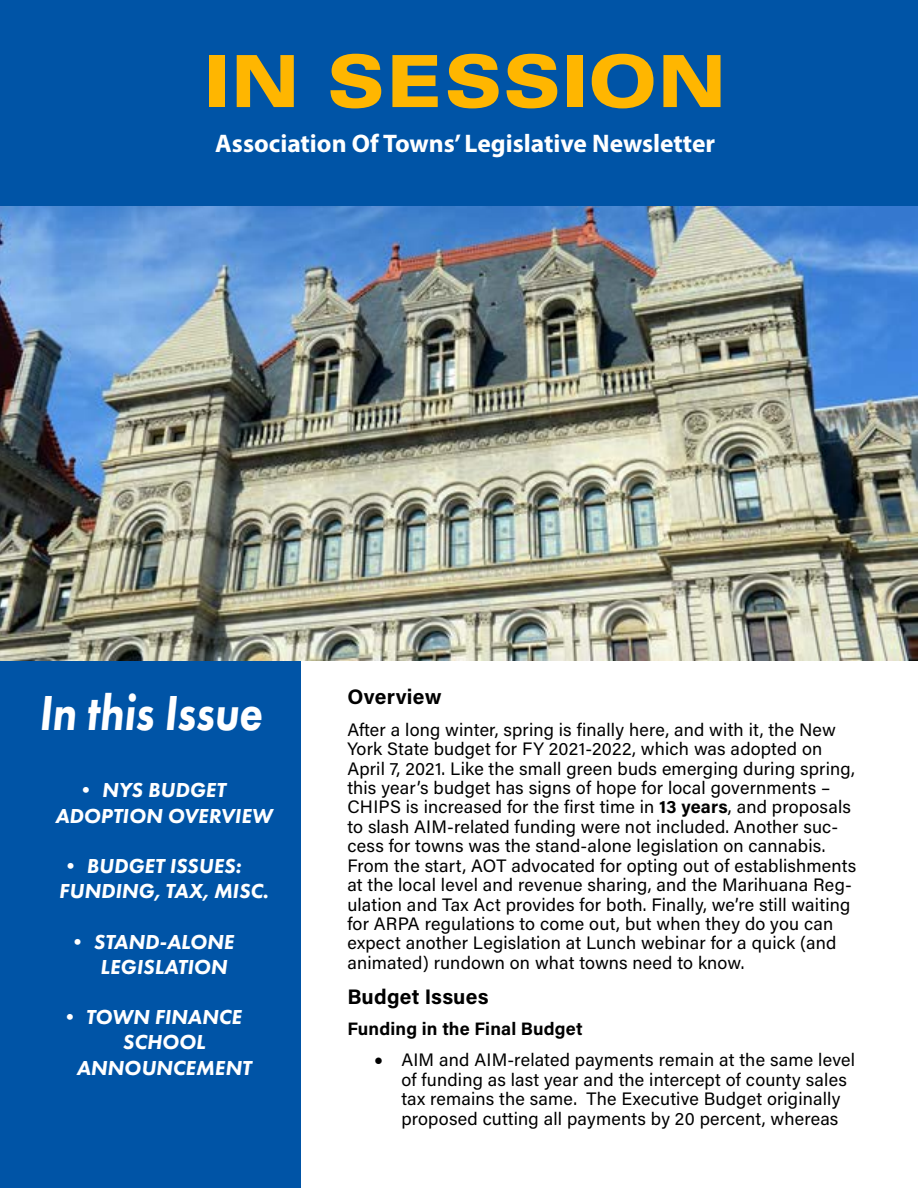
<style>
.page{position:relative;width:918px;height:1188px;background:#fff}
.page>*{position:absolute;margin:0;border:0;box-sizing:border-box;transform-origin:0 0}
.t1{font:900 expanded 72px "Univers LT Pro";color:#ffb600}
.t2{font:italic 800 51px "Futura PT";color:#fff;scale:.84 1}
.t3{font:700 25.5px "Myriad Pro";color:#fff}
.t4{font:italic 800 21px/25.2px "Futura PT";color:#fff}
.t5{font:700 21px "Acumin Pro";letter-spacing:.01em;color:#000}
.t6{font:18px/19.4px "Acumin Pro";letter-spacing:.01em;color:#000}
.t7{font:700 18px "Acumin Pro";letter-spacing:.01em;color:#000}
.s1{font-weight:700}
</style>
<div class="page">
<div style="left:0;top:650px;width:301px;height:538px;background:#0054a6"></div>
<div style="left:0;top:0;width:918px;height:207px;background:#0054a6"></div>
<img style="left:0;top:207px;width:918px;height:453px">
<h1 class="t1" style="left:204px;top:39px;width:524px">IN SESSION</h1>
<h3 class="t3" style="left:215px;top:127px;width:502px">Association Of Towns’ Legislative Newsletter</h3>
<h2 class="t2" style="left:39px;top:681px;width:267px">In this Issue</h2>
<p class="t4" style="left:55px;top:777px;width:219px;text-indent:20px">• NYS BUDGET<br>ADOPTION OVERVIEW</p>
<p class="t4" style="left:59px;top:853px;width:211px">• BUDGET ISSUES:<br>FUNDING, TAX, MISC.</p>
<p class="t4" style="left:100px;top:929px;width:135px;text-indent:-34px">• STAND-ALONE<br>LEGISLATION</p>
<p class="t4" style="left:59px;top:1004px;width:184px">• TOWN FINANCE</p>
<p class="t4" style="left:122px;top:1029px;width:84px">SCHOOL</p>
<p class="t4" style="left:76px;top:1055px;width:177px">ANNOUNCEMENT</p>
<p class="t5" style="left:347px;top:682px;width:96px">Overview</p>
<p class="t6" style="left:347px;top:719px;width:510px">After a long winter, spring is finally here, and with it, the New York State budget for FY 2021-2022, which was adopted on April 7, 2021. Like the small green buds emerging during spring, this year’s budget has signs of hope for local governments – CHIPS is increased for the first time in <span class="s1">13 years</span>, and proposals to slash AIM-related funding were not included. Another suc&shy;cess for towns was the stand-alone legislation on cannabis.<br>From the start, AOT advocated for opting out of establishments at the local level and revenue sharing, and the Marihuana Reg&shy;ulation and Tax Act provides for both. Finally, we’re still waiting for ARPA regulations to come out, but when they do you can expect another Legislation at Lunch webinar for a quick (and animated) rundown on what towns need to know.</p>
<p class="t5" style="left:347px;top:981px;width:143px">Budget Issues</p>
<p class="t7" style="left:347px;top:1016px;width:237px">Funding in the Final Budget</p>
<p class="t6" style="left:401px;top:1050px;width:455px;text-indent:-27px">• AIM and AIM-related payments remain at the same level of funding as last year and the intercept of county sales tax remains the same. The Executive Budget originally proposed cutting all payments by 20 percent, whereas</p>
</div>
